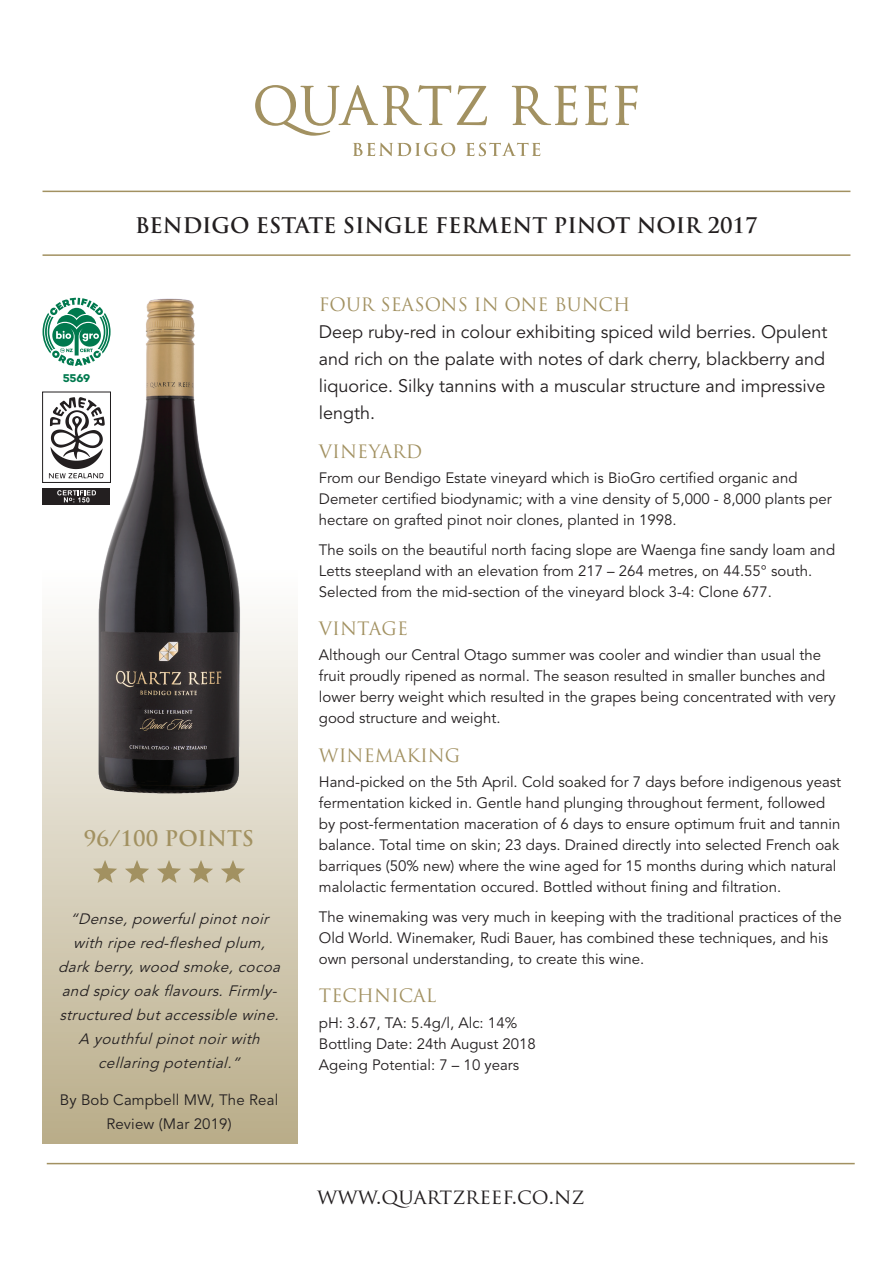
<style>
.page{position:relative;width:893px;height:1263px;background:#fff}
.page>*{position:absolute;margin:0;border:0;box-sizing:border-box;transform-origin:0 0}
.t1{font:700 21px "Trajan Pro";color:#231f20}
.t2{font:21px "Trajan Pro";color:#231f20}
.t3{font:700 21px "Trajan Pro";color:#a29161}
.t4{font:18px/27px "Avenir LT Std";color:#231f20}
.t5{font:18px "Trajan Pro";color:#a29161}
.t6{font:15px/21px "Avenir LT Std";color:#231f20}
.t7{font:italic 15px/24px "Avenir LT Std";letter-spacing:.03em;color:#231f20;text-align:center}
.t8{font:11.55px "Campton Bold DEMO";color:#00794e}
</style>
<div class="page">
<div style="left:43px;top:570px;width:255px;height:573px;background:linear-gradient(to bottom,#fefefe,#b9ac89)"></div>
<hr style="left:43px;top:254px;width:807px;height:2px;background:#a29161">
<hr style="left:43px;top:191px;width:807px;height:1px;background:#a29161">
<img style="left:95px;top:298px;width:148px;height:498px">
<svg style="left:93px;top:860px;width:24px;height:23px"></svg>
<svg style="left:125px;top:860px;width:24px;height:23px"></svg>
<svg style="left:157px;top:860px;width:24px;height:23px"></svg>
<svg style="left:189px;top:860px;width:24px;height:23px"></svg>
<svg style="left:221px;top:860px;width:24px;height:23px"></svg>
<svg style="left:255px;top:85px;width:196px;height:51px"></svg>
<svg style="left:457px;top:85px;width:30px;height:40px"></svg>
<svg style="left:512px;top:85px;width:65px;height:40px"></svg>
<svg style="left:584px;top:85px;width:24px;height:40px"></svg>
<svg style="left:615px;top:85px;width:23px;height:40px"></svg>
<svg style="left:353px;top:143px;width:187px;height:13px"></svg>
<svg style="left:43px;top:298px;width:68px;height:68px"></svg>
<hr style="left:47px;top:1163px;width:808px;height:1px;background:#a29161">
<div style="left:43px;top:488px;width:67px;height:17px;background:#231f20"></div>
<div style="left:43px;top:392px;width:67px;height:90px;background:#fff"></div>
<svg style="left:49px;top:397px;width:56px;height:81px"></svg>
<svg style="left:57px;top:490px;width:39px;height:12px"></svg>
<h1 class="t1" style="left:135px;top:213px;width:624px">BENDIGO ESTATE SINGLE FERMENT PINOT NOIR 2017</h1>
<p class="t8" style="left:63px;top:371px;width:29px">5569</p>
<h1 class="t3" style="left:84px;top:825px;width:172px">96/100 POINTS</h1>
<p class="t7" style="left:58px;top:907px;width:228px">“Dense,powerfulpinotnoir with ripe red-fleshed plum, darkberry,wood smoke,cocoa and spicyoakflavours.Firmly&shy;structured butaccessible wine.<br>A youthfulpinotnoirwith cellaring potential.”</p>
<p class="t6" style="left:60px;top:1088px;width:220px;line-height:24px;text-align:center">By Bob Campbell MW, The Real<br>Review (Mar 2019)</p>
<p class="t5" style="left:319px;top:293px;width:313px">FOUR SEASONS IN ONE BUNCH</p>
<p class="t4" style="left:319px;top:319px;width:510px">Deep ruby-red in colour exhibiting spiced wild berries. Opulent and rich on the palate with notes of dark cherry, blackberry and liquorice. Silky tannins with a muscular structure and impressive length.</p>
<p class="t5" style="left:319px;top:440px;width:105px">VINEYARD</p>
<p class="t6" style="left:319px;top:468px;width:514px">From our Bendigo Estate vineyard which is BioGro certified organic and<br>Demeter certified biodynamic; with a vine density of 5,000 - 8,000 plants per hectare on grafted pinot noir clones, planted in 1998.</p>
<p class="t6" style="left:319px;top:539px;width:518px">The soils on the beautiful north facing slope are Waenga fine sandy loam and<br>Letts steepland with an elevation from 217 – 264 metres, on 44.55° south.<br>Selected from the mid-section of the vineyard block 3-4: Clone 677.</p>
<p class="t5" style="left:319px;top:617px;width:91px">VINTAGE</p>
<p class="t6" style="left:319px;top:645px;width:518px">Although our Central Otago summer was cooler and windier than usual the fruit proudly ripened as normal. The season resulted in smaller bunches and lower berry weight which resulted in the grapes being concentrated with very good structure and weight.</p>
<p class="t5" style="left:319px;top:744px;width:143px">WINEMAKING</p>
<p class="t6" style="left:319px;top:772px;width:524px">Hand-picked on the 5th April. Cold soaked for 7 days before indigenous yeast fermentation kicked in. Gentle hand plunging throughout ferment, followed by post-fermentation maceration of 6 days to ensure optimum fruit and tannin balance. Total time on skin; 23 days. Drained directly into selected French oak barriques (50% new) where the wine aged for 15 months during which natural malolactic fermentation occured. Bottled without fining and filtration.</p>
<p class="t6" style="left:319px;top:906px;width:524px">The winemaking was very much in keeping with the traditional practices of the<br>Old World. Winemaker, Rudi Bauer, has combined these techniques, and his own personal understanding, to create this wine.</p>
<p class="t5" style="left:319px;top:984px;width:119px">TECHNICAL</p>
<p class="t6" style="left:319px;top:1012px;width:218px">pH: 3.67, TA: 5.4g/l, Alc: 14%<br>Bottling Date: 24th August 2018<br>Ageing Potential: 7 – 10 years</p>
<h1 class="t2" style="left:317px;top:1183px;width:269px">www.quartzreef.co.nz</h1>
</div>
